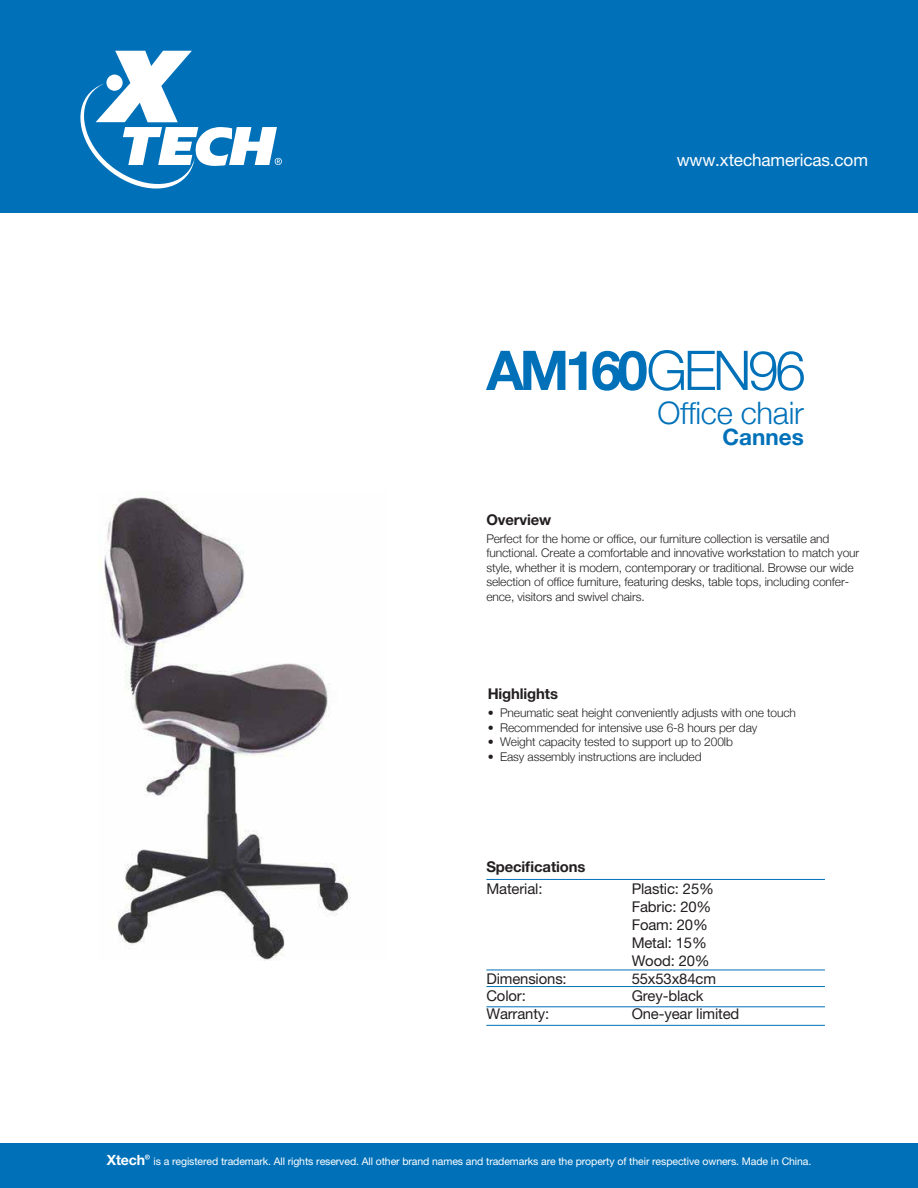
<style>
.page{position:relative;width:918px;height:1188px;background:#fff}
.page>*{position:absolute;margin:0;border:0;box-sizing:border-box;transform-origin:0 0}
.t1{font:700 54.75px "Helvetica Neue";letter-spacing:-.08em;color:#0071b9}
.t2{font:300 31.05px "Helvetica Neue";letter-spacing:-.01em;color:#0071b9}
.t3{font:700 22.5px "Helvetica Neue";color:#0071b9}
.t4{font:17.25px "Helvetica Neue LT Pro";letter-spacing:-.01em;color:#fff}
.t5{font:14.85px/17.9px "Helvetica Neue LT Pro";letter-spacing:-.01em;color:#231f20}
.t6{font:700 14.85px "Helvetica Neue LT Pro";letter-spacing:-.01em;color:#231f20}
.t7{font:300 12px/14.4px "Helvetica Neue";letter-spacing:-.01em;color:#231f20}
.t8{font:10.5px "Helvetica Neue LT Pro";letter-spacing:-.01em;color:#fff}
.s1{font-weight:300}
.s2{font-weight:700;font-size:14.1px}
</style>
<div class="page">
<img style="left:98px;top:497px;width:253px;height:463px">
<div style="left:0;top:0;width:918px;height:212px;background:#0071b9"></div>
<div style="left:0;top:1144px;width:918px;height:44px;background:#0071b9"></div>
<svg style="left:80px;top:51px;width:202px;height:138px"></svg>
<hr style="left:486px;top:986px;width:339px;height:1px;background:#0071b9">
<hr style="left:486px;top:879px;width:339px;height:1px;background:#0071b9">
<hr style="left:486px;top:1025px;width:339px;height:1px;background:#0071b9">
<hr style="left:486px;top:1006px;width:339px;height:1px;background:#0071b9">
<hr style="left:486px;top:970px;width:339px;height:1px;background:#0071b9">
<svg style="left:145px;top:1155px;width:5px;height:4px"></svg>
<h3 class="t4" style="left:677px;top:149px;width:193px">www.xtechamericas.com</h3>
<h1 class="t1" style="left:486px;top:327px;width:321px">AM160<span class="s1">GEN96</span></h1>
<h2 class="t2" style="left:657px;top:388px;width:148px">Office chair</h2>
<p class="t6" style="left:486px;top:510px;width:66px">Overview</p>
<h3 class="t3" style="left:723px;top:420px;width:83px">Cannes</h3>
<p class="t7" style="left:486px;top:531px;width:374px">Perfect for the home or office, our furniture collection is versatile and functional. Create a comfortable and innovative workstation to match your style, whether it is modern, contemporary or traditional. Browse our wide selection of office furniture, featuring desks, table tops, including confer&shy;ence, visitors and swivel chairs.</p>
<p class="t6" style="left:488px;top:685px;width:72px">Highlights</p>
<p class="t7" style="left:488px;top:705px;width:310px">• Pneumatic seat height conveniently adjusts with one touch</p>
<p class="t7" style="left:488px;top:720px;width:271px">• Recommended for intensive use 6-8 hours per day</p>
<p class="t7" style="left:488px;top:734px;width:247px">• Weight capacity tested to support up to 200lb</p>
<p class="t7" style="left:488px;top:748px;width:215px">• Easy assembly instructions are included</p>
<p class="t6" style="left:486px;top:857px;width:101px">Specifications</p>
<p class="t5" style="left:486px;top:880px;width:58px">Material:</p>
<p class="t5" style="left:486px;top:969px;width:82px">Dimensions:<br>Color:<br>Warranty:</p>
<p class="t5" style="left:632px;top:880px;width:109px">Plastic: 25%<br>Fabric: 20%<br>Foam: 20%<br>Metal: 15%<br>Wood: 20%<br>55x53x84cm<br>Grey-black<br>One-year limited</p>
<p class="t8" style="left:107px;top:1155px;width:706px"><span class="s2">Xtech</span> is a registered trademark. All rights reserved. All other brand names and trademarks are the property of their respective owners. Made in China.</p>
</div>
